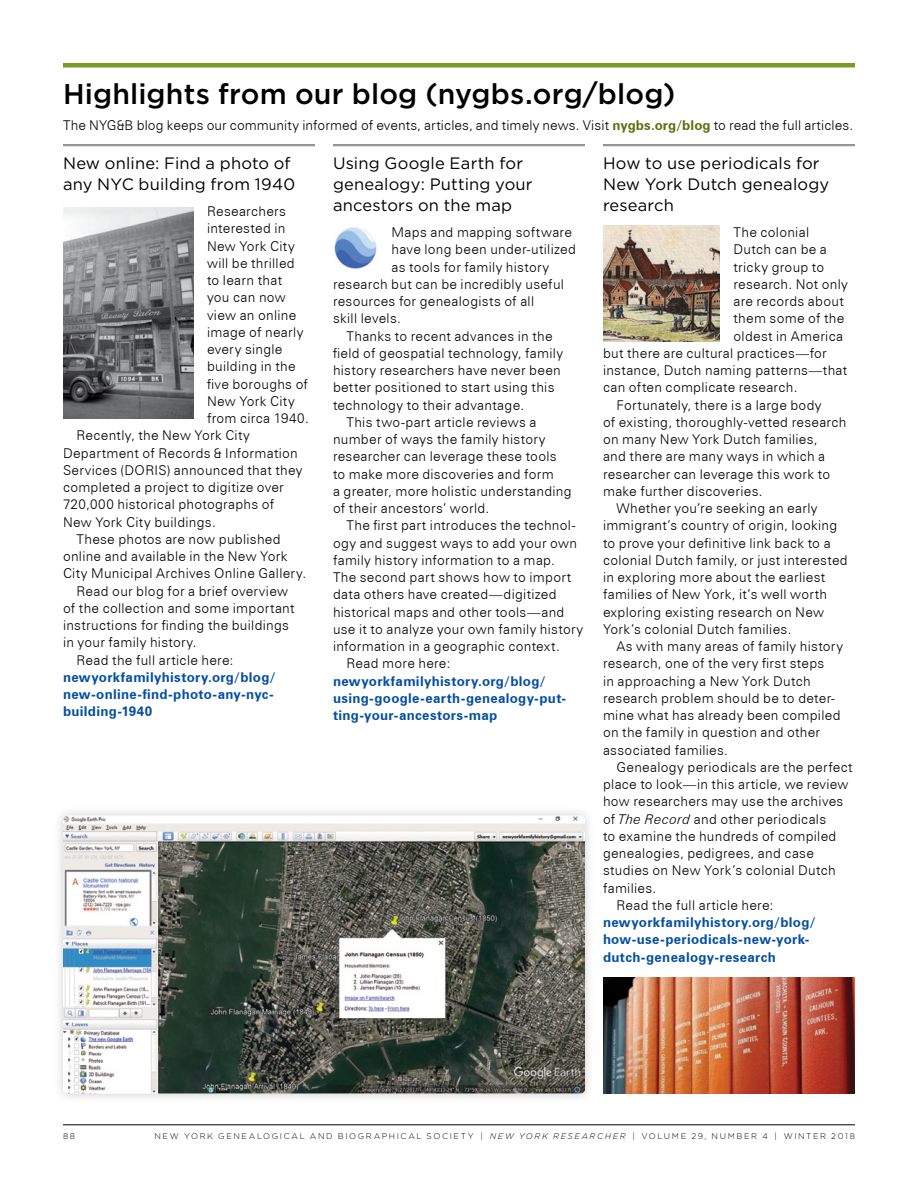
<style>
.page{position:relative;width:918px;height:1188px;background:#fff}
.page>*{position:absolute;margin:0;border:0;box-sizing:border-box;transform-origin:0 0}
.NYGB_Event___Section{font:500 28.5px "Gotham HTF";letter-spacing:.005em;color:#000}
.NYGB_Event___Title{font:16.5px/21px "Gotham HTF";letter-spacing:.01em;color:#000}
.NYGB_Body_Text___San{font:300 13.5px/17.2px "Zurich BT";letter-spacing:.02em;color:#000}
.NYGB_Body_Text___San-2{font:700 13.5px/17.2px "Zurich BT";letter-spacing:.025em;color:#034ea2}
.t1{font:300 8.25px "Gotham HTF";letter-spacing:.195em;color:#000}
.s1{font-weight:700;color:#5c6e0e}
.s2{font-weight:300;color:#000}
.s3{font-style:italic}
</style>
<div class="page">
<hr style="left:63px;top:1125px;width:792px;height:1px;background:#000">
<div style="left:63px;top:63px;width:792px;height:5px;background:#799b28"></div>
<hr style="left:63px;top:144px;width:252px;height:2px;background:#939598">
<hr style="left:333px;top:144px;width:252px;height:2px;background:#939598">
<img style="left:334px;top:227px;width:43px;height:42px">
<hr style="left:603px;top:144px;width:252px;height:2px;background:#939598">
<img style="left:603px;top:225px;width:117px;height:117px">
<img style="left:63px;top:207px;width:130px;height:211px">
<div style="left:53px;top:805px;width:542px;height:299px;background:#000;opacity:.2"></div>
<img style="left:63px;top:816px;width:522px;height:277px">
<img style="left:603px;top:977px;width:252px;height:117px">
<p class="NYGB_Event___Section" style="left:63px;top:77px;width:614px">Highlights from our blog (nygbs.org/blog)</p>
<p class="NYGB_Body_Text___San" style="left:63px;top:116px;width:792px">The NYG&amp;B blog keeps our community informed of events, articles, and timely news. Visit <span class="s1">nygbs.org/blog</span> to read the full articles.</p>
<p class="NYGB_Event___Title" style="left:63px;top:152px;width:234px">New online: Find a photo of any NYC building from 1940</p>
<p class="NYGB_Body_Text___San" style="left:207px;top:202px;width:103px">Researchers interested in<br>New York City will be thrilled to learn that<br>you can now view an online image of nearly every single building in the five boroughs of<br>New York City from circa 1940.</p>
<p class="NYGB_Body_Text___San" style="left:63px;top:427px;width:241px;text-indent:14px">Recently, the New York City Department of Records &amp; Information Services (DORIS) announced that they completed a project to digitize over 720,000 historical photographs of New York City buildings.</p>
<p class="NYGB_Body_Text___San" style="left:63px;top:530px;width:245px;text-indent:14px">These photos are now published online and available in the New York<br>City Municipal Archives Online Gallery.</p>
<p class="NYGB_Body_Text___San" style="left:63px;top:582px;width:233px;text-indent:14px">Read our blog for a brief overview of the collection and some important instructions for finding the buildings in your family history.</p>
<p class="NYGB_Body_Text___San-2" style="left:63px;top:651px;width:214px;text-indent:14px"><span class="s2">Read the full article here: </span>newyorkfamilyhistory.org/blog/ new-online-find-photo-any-nyc&shy;building-1940</p>
<p class="NYGB_Event___Title" style="left:333px;top:152px;width:201px">Using Google Earth for genealogy: Putting your ancestors on the map</p>
<p class="NYGB_Body_Text___San" style="left:392px;top:223px;width:182px">Maps and mapping software</p>
<p class="NYGB_Body_Text___San" style="left:392px;top:241px;width:186px">have long been under-utilized</p>
<p class="NYGB_Body_Text___San" style="left:392px;top:258px;width:159px">as tools for family history</p>
<p class="NYGB_Body_Text___San" style="left:333px;top:275px;width:233px">research but can be incredibly useful</p>
<p class="NYGB_Body_Text___San" style="left:333px;top:292px;width:203px">resources for genealogists of all</p>
<p class="NYGB_Body_Text___San" style="left:333px;top:310px;width:69px">skill levels.</p>
<p class="NYGB_Body_Text___San" style="left:333px;top:327px;width:232px;text-indent:14px">Thanks to recent advances in the field of geospatial technology, family history researchers have never been better positioned to start using this technology to their advantage.</p>
<p class="NYGB_Body_Text___San" style="left:333px;top:413px;width:240px;text-indent:14px">This two-part article reviews a number of ways the family history researcher can leverage these tools to make more discoveries and form<br>a greater, more holistic understanding of their ancestors’ world.</p>
<p class="NYGB_Body_Text___San" style="left:333px;top:517px;width:252px;text-indent:14px">The first part introduces the technol&shy;ogy and suggest ways to add your own family history information to a map.<br>The second part shows how to import data others have created—digitized historical maps and other tools—and use it to analyze your own family history information in a geographic context.</p>
<p class="NYGB_Body_Text___San-2" style="left:333px;top:655px;width:235px;text-indent:14px"><span class="s2">Read more here: </span>newyorkfamilyhistory.org/blog/ using-google-earth-genealogy-put&shy;ting-your-ancestors-map</p>
<p class="NYGB_Event___Title" style="left:603px;top:152px;width:228px">How to use periodicals for<br>New York Dutch genealogy research</p>
<p class="NYGB_Body_Text___San" style="left:734px;top:223px;width:77px">The colonial</p>
<p class="NYGB_Body_Text___San" style="left:734px;top:241px;width:95px">Dutch can be a</p>
<p class="NYGB_Body_Text___San" style="left:734px;top:258px;width:92px">tricky group to</p>
<p class="NYGB_Body_Text___San" style="left:734px;top:275px;width:116px">research. Not only</p>
<p class="NYGB_Body_Text___San" style="left:734px;top:292px;width:112px">are records about</p>
<p class="NYGB_Body_Text___San" style="left:734px;top:310px;width:112px">them some of the</p>
<p class="NYGB_Body_Text___San" style="left:734px;top:327px;width:111px">oldest in America</p>
<p class="NYGB_Body_Text___San" style="left:603px;top:344px;width:225px">but there are cultural practices—for</p>
<p class="NYGB_Body_Text___San" style="left:603px;top:361px;width:246px">instance, Dutch naming patterns—that</p>
<p class="NYGB_Body_Text___San" style="left:603px;top:379px;width:196px">can often complicate research.</p>
<p class="NYGB_Body_Text___San" style="left:603px;top:396px;width:245px;text-indent:14px">Fortunately, there is a large body<br>of existing, thoroughly-vetted research on many New York Dutch families,<br>and there are many ways in which a researcher can leverage this work to make further discoveries.</p>
<p class="NYGB_Body_Text___San" style="left:603px;top:499px;width:246px;text-indent:14px">Whether you’re seeking an early immigrant’s country of origin, looking to prove your definitive link back to a colonial Dutch family, or just interested in exploring more about the earliest families of New York, it’s well worth exploring existing research on New York’s colonial Dutch families.</p>
<p class="NYGB_Body_Text___San" style="left:603px;top:637px;width:242px;text-indent:14px">As with many areas of family history research, one of the very first steps<br>in approaching a New York Dutch research problem should be to deter&shy;mine what has already been compiled on the family in question and other associated families.</p>
<p class="NYGB_Body_Text___San" style="left:603px;top:758px;width:251px;text-indent:14px">Genealogy periodicals are the perfect place to look—in this article, we review how researchers may use the archives of <span class="s3">The Record</span> and other periodicals<br>to examine the hundreds of compiled genealogies, pedigrees, and case studies on New York’s colonial Dutch families.</p>
<p class="NYGB_Body_Text___San-2" style="left:603px;top:896px;width:214px;text-indent:14px"><span class="s2">Read the full article here: </span>newyorkfamilyhistory.org/blog/ how-use-periodicals-new-york&shy;dutch-genealogy-research</p>
<p class="t1" style="left:63px;top:1131px;width:13px">88</p>
<p class="t1" style="left:154px;top:1131px;width:702px">NEW YORK GENEALOGICAL AND BIOGRAPHICAL SOCIETY | <span class="s3">NEW YORK RESEARCHER</span> | VOLUME 29, NUMBER 4 | WINTER 2018</p>
</div>
